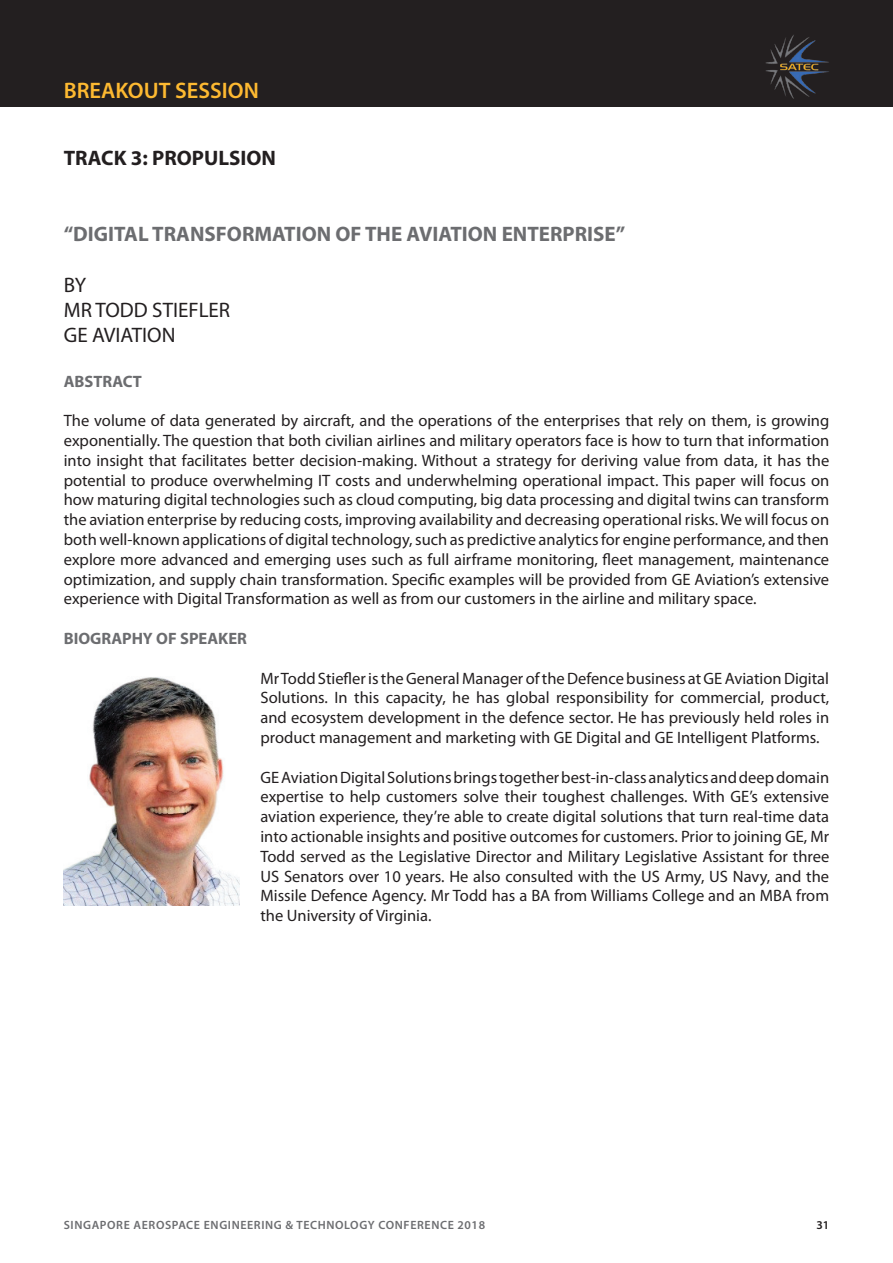
<style>
.page{position:relative;width:893px;height:1263px;background:#fff}
.page>*{position:absolute;margin:0;border:0;box-sizing:border-box;transform-origin:0 0}
.t1{font:600 22.5px "Myriad Pro";color:#fdb931}
.t2{font:700 21px "Myriad Pro";color:#6c6d70}
.t3{font:21px "Myriad Pro";color:#231f20}
.t4{font:700 21px "Myriad Pro";color:#231f20}
.t5{font:16.5px/19.8px "Myriad Pro";color:#231f20;text-align:justify}
.t6{font:700 16.5px "Myriad Pro";color:#6c6d70}
.t7{font:600 12px "Myriad Pro";letter-spacing:.05em;color:#6c6d70}
.t8{font:600 12px "Myriad Pro";color:#231f20}
</style>
<div class="page">
<img style="left:64px;top:677px;width:175px;height:229px">
<div style="left:0;top:0;width:893px;height:106px;background:#231f20"></div>
<img style="left:765px;top:35px;width:64px;height:64px">
<h1 class="t1" style="left:64px;top:76px;width:197px">BREAKOUT SESSION</h1>
<p class="t4" style="left:64px;top:144px;width:214px">TRACK 3: PROPULSION</p>
<p class="t2" style="left:64px;top:220px;width:563px">“DIGITAL TRANSFORMATION OF THE AVIATION ENTERPRISE”</p>
<p class="t3" style="left:64px;top:272px;width:24px">BY</p>
<p class="t3" style="left:64px;top:297px;width:168px">MR TODD STIEFLER</p>
<p class="t3" style="left:64px;top:322px;width:113px">GE AVIATION</p>
<p class="t6" style="left:64px;top:370px;width:80px">ABSTRACT</p>
<p class="t5" style="left:64px;top:410px;width:767px">The volume of data generated by aircraft, and the operations of the enterprises that rely on them, is growing exponentially. The question that both civilian airlines and military operators face is how to turn that information into insight that facilitates better decision-making. Without a strategy for deriving value from data, it has the potential to produce overwhelming IT costs and underwhelming operational impact. This paper will focus on how maturing digital technologies such as cloud computing, big data processing and digital twins can transform the aviation enterprise by reducing costs, improving availability and decreasing operational risks. We will focus on both well-known applications of digital technology, such as predictive analytics for engine performance, and then explore more advanced and emerging uses such as full airframe monitoring, fleet management, maintenance optimization, and supply chain transformation. Specific examples will be provided from GE Aviation’s extensive experience with Digital Transformation as well as from our customers in the airline and military space.</p>
<p class="t6" style="left:64px;top:628px;width:185px">BIOGRAPHY OF SPEAKER</p>
<p class="t5" style="left:260px;top:668px;width:570px">Mr Todd Stiefler is the General Manager of the Defence business at GE Aviation Digital Solutions. In this capacity, he has global responsibility for commercial, product, and ecosystem development in the defence sector. He has previously held roles in product management and marketing with GE Digital and GE Intelligent Platforms.</p>
<p class="t5" style="left:260px;top:767px;width:570px">GE Aviation Digital Solutions brings together best-in-class analytics and deep domain expertise to help customers solve their toughest challenges. With GE’s extensive aviation experience, they’re able to create digital solutions that turn real-time data into actionable insights and positive outcomes for customers. Prior to joining GE, Mr Todd served as the Legislative Director and Military Legislative Assistant for three US Senators over 10 years. He also consulted with the US Army, US Navy, and the Missile Defence Agency. Mr Todd has a BA from Williams College and an MBA from the University of Virginia.</p>
<p class="t7" style="left:64px;top:1218px;width:423px">SINGAPORE AEROSPACE ENGINEERING &amp; TECHNOLOGY CONFERENCE 2018</p>
<p class="t8" style="left:816px;top:1218px;width:14px">31</p>
</div>
